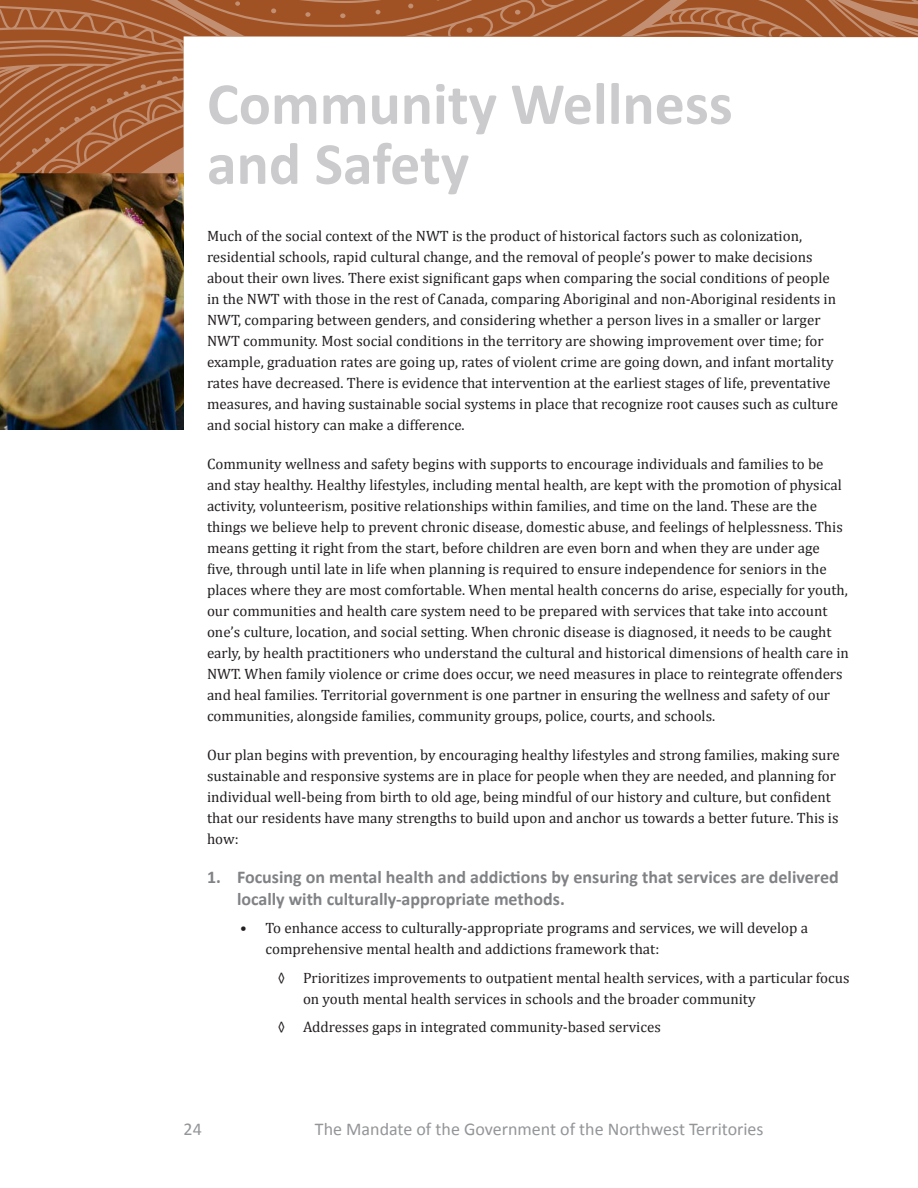
<style>
.page{position:relative;width:918px;height:1188px;background:#fff}
.page>*{position:absolute;margin:0;border:0;box-sizing:border-box;transform-origin:0 0}
.Heading_1{font:700 60px/60px "Calibri";color:#cbcbcd}
.Heading_3{font:700 18px/21.6px "Calibri";color:#808285}
.t1{font:18px "Calibri";color:#939598}
.Body_1{font:15px/21px "Cambria";color:#231f20}
</style>
<div class="page">
<img style="left:0;top:173px;width:184px;height:257px">
<svg style="left:0;top:0;width:918px;height:173px"></svg>
<p class="Heading_1" style="left:207px;top:74px;width:527px">Community Wellness and Safety</p>
<p class="Body_1" style="left:207px;top:225px;width:633px">Much of the social context of the NWT is the product of historical factors such as colonization, residential schools, rapid cultural change, and the removal of people’s power to make decisions about their own lives. There exist significant gaps when comparing the social conditions of people in the NWT with those in the rest of Canada, comparing Aboriginal and non-Aboriginal residents in NWT, comparing between genders, and considering whether a person lives in a smaller or larger NWT community. Most social conditions in the territory are showing improvement over time; for example, graduation rates are going up, rates of violent crime are going down, and infant mortality rates have decreased. There is evidence that intervention at the earliest stages of life, preventative measures, and having sustainable social systems in place that recognize root causes such as culture and social history can make a difference.</p>
<p class="Body_1" style="left:207px;top:453px;width:644px">Community wellness and safety begins with supports to encourage individuals and families to be and stay healthy. Healthy lifestyles, including mental health, are kept with the promotion of physical activity, volunteerism, positive relationships within families, and time on the land. These are the things we believe help to prevent chronic disease, domestic abuse, and feelings of helplessness. This means getting it right from the start, before children are even born and when they are under age five, through until late in life when planning is required to ensure independence for seniors in the places where they are most comfortable. When mental health concerns do arise, especially for youth, our communities and health care system need to be prepared with services that take into account one’s culture, location, and social setting. When chronic disease is diagnosed, it needs to be caught early, by health practitioners who understand the cultural and historical dimensions of health care in NWT. When family violence or crime does occur, we need measures in place to reintegrate offenders and heal families. Territorial government is one partner in ensuring the wellness and safety of our communities, alongside families, community groups, police, courts, and schools.</p>
<p class="Body_1" style="left:207px;top:744px;width:634px">Our plan begins with prevention, by encouraging healthy lifestyles and strong families, making sure sustainable and responsive systems are in place for people when they are needed, and planning for individual well-being from birth to old age, being mindful of our history and culture, but confident that our residents have many strengths to build upon and anchor us towards a better future. This is how:</p>
<p class="Heading_3" style="left:237px;top:867px;width:603px;text-indent:-30px">1. Focusing on mental health and addictions by ensuring that services are delivered locally with culturally-appropriate methods.</p>
<p class="Body_1" style="left:266px;top:918px;width:544px;text-indent:-26px">• To enhance access to culturally-appropriate programs and services, we will develop a comprehensive mental health and addictions framework that:</p>
<p class="Body_1" style="left:303px;top:967px;width:548px;text-indent:-26px">◊ Prioritizes improvements to outpatient mental health services, with a particular focus on youth mental health services in schools and the broader community</p>
<p class="Body_1" style="left:278px;top:1017px;width:385px">◊ Addresses gaps in integrated community-based services</p>
<p class="t1" style="left:184px;top:1117px;width:20px">24</p>
<p class="t1" style="left:315px;top:1117px;width:450px">The Mandate of the Government of the Northwest Territories</p>
</div>
